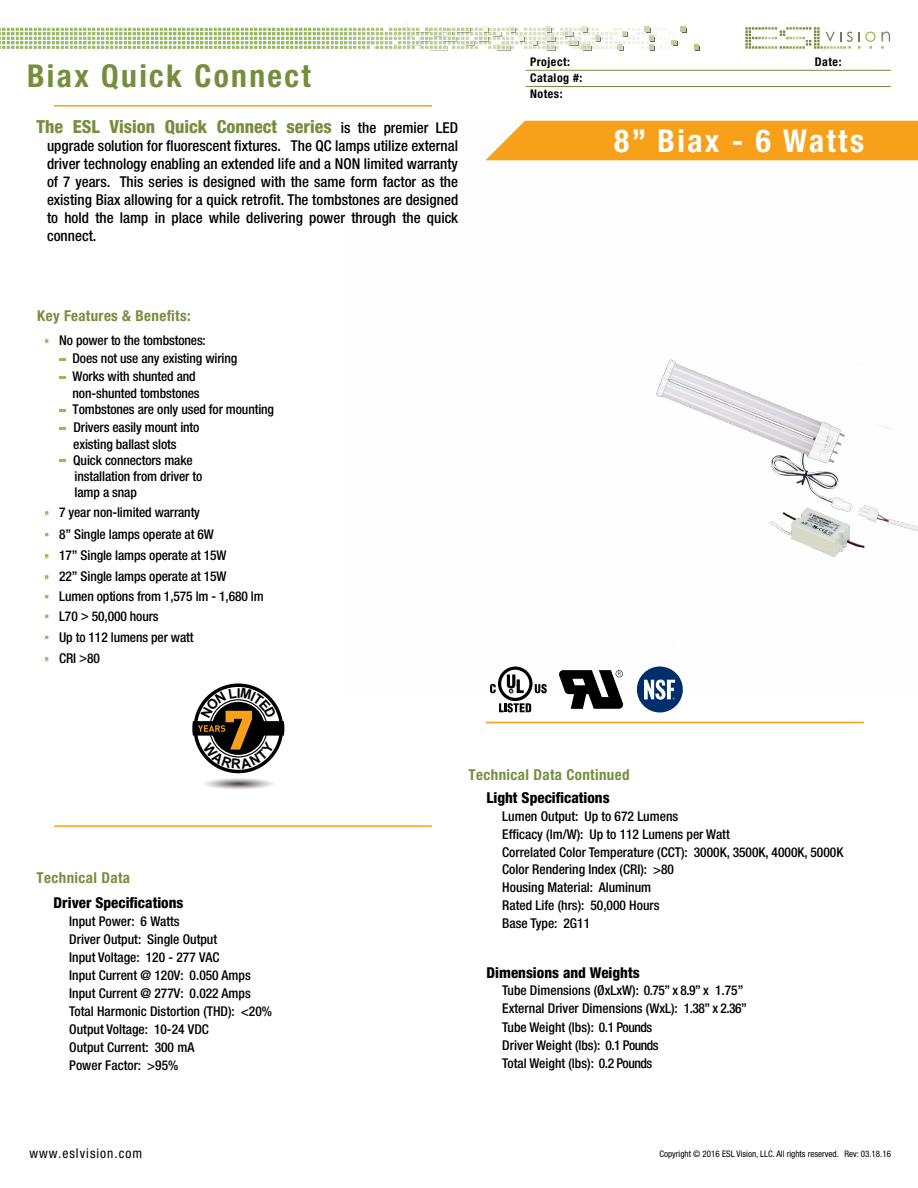
<style>
.page{position:relative;width:918px;height:1188px;background:#fff}
.page>*{position:absolute;margin:0;border:0;box-sizing:border-box;transform-origin:0 0}
.t1{font:700 condensed 31.5px "Helvetica Neue LT Pro";letter-spacing:.075em;color:#758e3d}
.t2{font:700 condensed 31.5px "Helvetica Neue LT Pro";letter-spacing:.075em;color:#fff}
.t3{font:800 condensed 18px "Helvetica Neue LT Pro";color:#758e3d}
.t4{font:500 condensed 15px/18px "Helvetica Neue LT Pro";color:#000;text-align:justify}
.t5{font:800 condensed 15px "Helvetica Neue LT Pro";color:#000}
.t6{font:700 condensed 15px "Helvetica Neue LT Pro";letter-spacing:.025em;color:#758e3d}
.t7{font:500 condensed 13.5px/18px "Helvetica Neue LT Pro";color:#000}
.t8{font:condensed 13.5px "Helvetica Neue LT Pro";letter-spacing:.075em;color:#000}
.t9{font:700 13.5px "Arial";color:#000}
.t10{font:700 condensed 12px "Helvetica Neue LT Pro";letter-spacing:.04em;color:#000}
.t11{font:condensed 9px "Helvetica Neue LT Pro";color:#000}
.s1{font-weight:500;font-size:15px;color:#000}
.s2{font-weight:700;color:#bfbfbf}
</style>
<div class="page">
<svg style="left:0;top:23px;width:700px;height:28px"></svg>
<svg style="left:745px;top:27px;width:145px;height:22px"></svg>
<div style="left:637px;top:667px;width:46px;height:45px;background:#002e6d;border-radius:50%"></div>
<svg style="left:644px;top:698px;width:31px;height:2px"></svg>
<svg style="left:499px;top:703px;width:32px;height:9px"></svg>
<svg style="left:498px;top:667px;width:35px;height:34px"></svg>
<svg style="left:570px;top:698px;width:53px;height:11px"></svg>
<svg style="left:44px;top:657px;width:5px;height:5px"></svg>
<svg style="left:45px;top:614px;width:4px;height:4px"></svg>
<svg style="left:45px;top:635px;width:4px;height:4px"></svg>
<svg style="left:44px;top:338px;width:5px;height:6px"></svg>
<svg style="left:44px;top:510px;width:5px;height:6px"></svg>
<svg style="left:45px;top:595px;width:4px;height:4px"></svg>
<svg style="left:45px;top:533px;width:4px;height:4px"></svg>
<svg style="left:44px;top:554px;width:5px;height:5px"></svg>
<svg style="left:44px;top:574px;width:5px;height:6px"></svg>
<hr style="left:54px;top:105px;width:378px;height:1px;background:#f9a01b">
<hr style="left:54px;top:825px;width:378px;height:2px;background:#f9a01b">
<img style="left:485px;top:120px;width:433px;height:578px">
<hr style="left:486px;top:722px;width:378px;height:1px;background:#f9a01b">
<div style="left:485px;top:121px;width:433px;height:39px;background:#f9a01b"></div>
<hr style="left:526px;top:86px;width:365px;height:1px;background:#758e3d">
<hr style="left:526px;top:70px;width:365px;height:1px;background:#758e3d">
<svg style="left:192px;top:683px;width:93px;height:106px"></svg>
<h1 class="t1" style="left:27px;top:57px;width:285px">Biax Quick Connect</h1>
<h2 class="t3" style="left:37px;top:115px;width:423px">The ESL Vision Quick Connect series <span class="s1">is the premier LED</span></h2>
<p class="t4" style="left:47px;top:136px;width:413px">upgrade solution for fluorescent fixtures. The QC lamps utilize external driver technology enabling an extended life and a NON limited warranty of 7 years. This series is designed with the same form factor as the existing Biax allowing for a quick retrofit. The tombstones are designed to hold the lamp in place while delivering power through the quick connect.</p>
<p class="t6" style="left:37px;top:306px;width:155px">Key Features &amp; Benefits:</p>
<p class="t7" style="left:59px;top:331px;width:148px">No power to the tombstones:</p>
<p class="t7" style="left:59px;top:349px;width:180px"><span class="s2">–</span> Does not use any existing wiring</p>
<p class="t7" style="left:59px;top:368px;width:142px;line-height:16.2px;text-align:right"><span class="s2">–</span> Works with shunted and non-shunted tombstones</p>
<p class="t7" style="left:59px;top:400px;width:216px"><span class="s2">–</span> Tombstones are only used for mounting</p>
<p class="t7" style="left:73px;top:419px;width:128px;line-height:16.2px;text-indent:-14px"><span class="s2">–</span> Drivers easily mount into existing ballast slots</p>
<p class="t7" style="left:75px;top:452px;width:129px;line-height:16.2px;text-indent:-16px"><span class="s2">–</span> Quick connectors make installation from driver to lamp a snap</p>
<p class="t7" style="left:59px;top:503px;width:142px">7 year non-limited warranty</p>
<p class="t7" style="left:59px;top:524px;width:169px;line-height:21px">8” Single lamps operate at 6W<br>17” Single lamps operate at 15W<br>22” Single lamps operate at 15W</p>
<p class="t7" style="left:59px;top:587px;width:206px">Lumen options from 1,575 lm - 1,680 lm</p>
<p class="t7" style="left:59px;top:607px;width:101px">L70 &gt; 50,000 hours</p>
<p class="t7" style="left:59px;top:628px;width:136px">Up to 112 lumens per watt</p>
<p class="t7" style="left:59px;top:649px;width:42px">CRI &gt;80</p>
<p class="t9" style="left:237px;top:685px;width:5px">I</p>
<p class="t10" style="left:530px;top:54px;width:41px">Project:</p>
<p class="t10" style="left:815px;top:54px;width:28px">Date:</p>
<p class="t10" style="left:530px;top:71px;width:54px">Catalog #:</p>
<p class="t10" style="left:530px;top:87px;width:34px">Notes:</p>
<h1 class="t2" style="left:614px;top:122px;width:251px">8” Biax - 6 Watts</h1>
<p class="t6" style="left:37px;top:868px;width:95px">Technical Data</p>
<p class="t5" style="left:54px;top:894px;width:131px">Driver Specifications</p>
<p class="t7" style="left:69px;top:912px;width:204px">Input Power: 6 Watts<br>Driver Output: Single Output<br>Input Voltage: 120 - 277 VAC<br>Input Current @ 120V: 0.050 Amps<br>Input Current @ 277V: 0.022 Amps<br>Total Harmonic Distortion (THD): &lt;20%<br>Output Voltage: 10-24 VDC<br>Output Current: 300 mA<br>Power Factor: &gt;95%</p>
<p class="t6" style="left:469px;top:765px;width:162px">Technical Data Continued</p>
<p class="t5" style="left:487px;top:789px;width:125px">Light Specifications</p>
<p class="t7" style="left:502px;top:807px;width:343px">Lumen Output: Up to 672 Lumens<br>Efficacy (lm/W): Up to 112 Lumens per Watt<br>Correlated Color Temperature (CCT): 3000K, 3500K, 4000K, 5000K Color Rendering Index (CRI): &gt;80<br>Housing Material: Aluminum<br>Rated Life (hrs): 50,000 Hours<br>Base Type: 2G11</p>
<p class="t5" style="left:487px;top:963px;width:155px">Dimensions and Weights</p>
<p class="t7" style="left:502px;top:981px;width:246px">Tube Dimensions (ØxLxW): 0.75” x 8.9” x 1.75” External Driver Dimensions (WxL): 1.38” x 2.36” Tube Weight (lbs): 0.1 Pounds<br>Driver Weight (lbs): 0.1 Pounds<br>Total Weight (lbs): 0.2 Pounds</p>
<p class="t8" style="left:29px;top:1146px;width:114px">www.eslvision.com</p>
<p class="t11" style="left:659px;top:1149px;width:233px">Copyright © 2016 ESL Vision, LLC. All rights reserved. Rev: 03.18.16</p>
</div>
